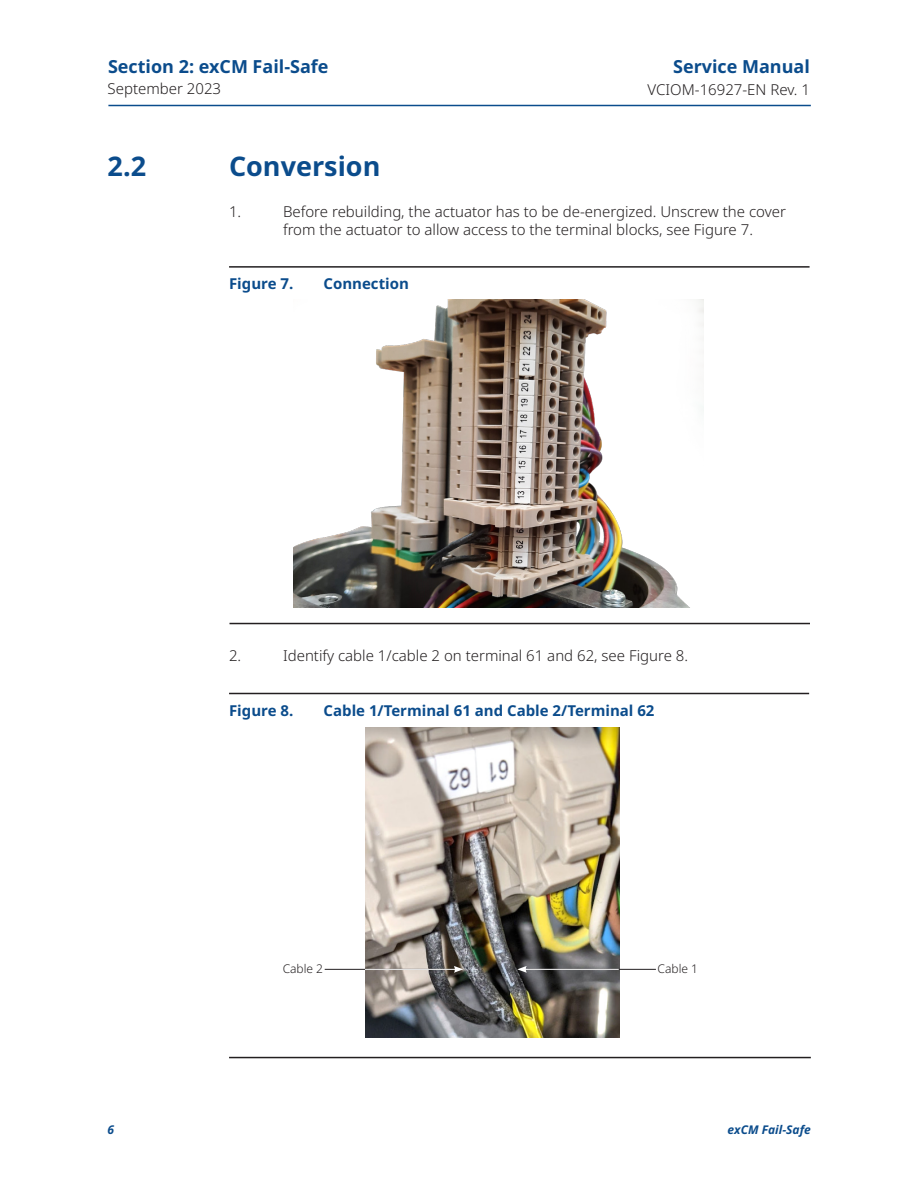
<style>
.page{position:relative;width:918px;height:1188px;background:#fff}
.page>*{position:absolute;margin:0;border:0;box-sizing:border-box;transform-origin:0 0}
.t1{font:700 27px "Noto Sans";color:#0b4c8c}
.t2{font:700 18px "Noto Sans";color:#0b4c8c}
._01_Body_text_numbered_lvl_1{font:300 15px/18px "Noto Sans";color:#231f20}
.t3{font:700 15px "Noto Sans";color:#0b4c8c}
.t4{font:italic 700 12px "Noto Sans";color:#0b4c8c}
._03_Figure_call_outs{font:300 12px "Noto Sans";color:#231f20}
</style>
<div class="page">
<img style="left:365px;top:728px;width:254px;height:309px">
<img style="left:294px;top:300px;width:410px;height:307px">
<hr style="left:528px;top:969px;width:128px;height:1px;background:#231f20">
<hr style="left:325px;top:969px;width:128px;height:1px;background:#231f20">
<hr style="left:365px;top:969px;width:91px;height:1px;background:#fff">
<svg style="left:454px;top:966px;width:9px;height:7px"></svg>
<hr style="left:524px;top:969px;width:95px;height:1px;background:#fff">
<svg style="left:517px;top:966px;width:10px;height:7px"></svg>
<hr style="left:108px;top:105px;width:703px;height:1px;background:#0b4c8c">
<hr style="left:229px;top:266px;width:581px;height:2px;background:#231f20">
<hr style="left:230px;top:623px;width:580px;height:1px;background:#231f20">
<hr style="left:229px;top:693px;width:580px;height:1px;background:#231f20">
<hr style="left:229px;top:1057px;width:582px;height:1px;background:#231f20">
<p class="t2" style="left:108px;top:57px;width:222px">Section 2: exCM Fail-Safe</p>
<p class="_01_Body_text_numbered_lvl_1" style="left:108px;top:80px;width:115px">September 2023</p>
<p class="t2" style="left:673px;top:57px;width:138px">Service Manual</p>
<p class="_01_Body_text_numbered_lvl_1" style="left:648px;top:81px;width:164px">VCIOM-16927-EN Rev. 1</p>
<p class="t1" style="left:108px;top:151px;width:40px">2.2</p>
<p class="t1" style="left:229px;top:151px;width:153px">Conversion</p>
<p class="_01_Body_text_numbered_lvl_1" style="left:229px;top:203px;width:14px">1.</p>
<p class="_01_Body_text_numbered_lvl_1" style="left:283px;top:203px;width:504px">Before rebuilding, the actuator has to be de-energized. Unscrew the cover from the actuator to allow access to the terminal blocks, see Figure 7.</p>
<p class="t3" style="left:229px;top:275px;width:66px">Figure 7.</p>
<p class="t3" style="left:324px;top:275px;width:87px">Connection</p>
<p class="_01_Body_text_numbered_lvl_1" style="left:229px;top:647px;width:14px">2.</p>
<p class="_01_Body_text_numbered_lvl_1" style="left:283px;top:647px;width:407px">Identify cable 1/cable 2 on terminal 61 and 62, see Figure 8.</p>
<p class="t3" style="left:229px;top:702px;width:66px">Figure 8.</p>
<p class="t3" style="left:324px;top:702px;width:332px">Cable 1/Terminal 61 and Cable 2/Terminal 62</p>
<p class="_03_Figure_call_outs" style="left:283px;top:962px;width:42px">Cable 2</p>
<p class="_03_Figure_call_outs" style="left:658px;top:962px;width:42px">Cable 1</p>
<p class="t4" style="left:108px;top:1121px;width:8px">6</p>
<p class="t4" style="left:728px;top:1121px;width:85px">exCM Fail-Safe</p>
</div>
